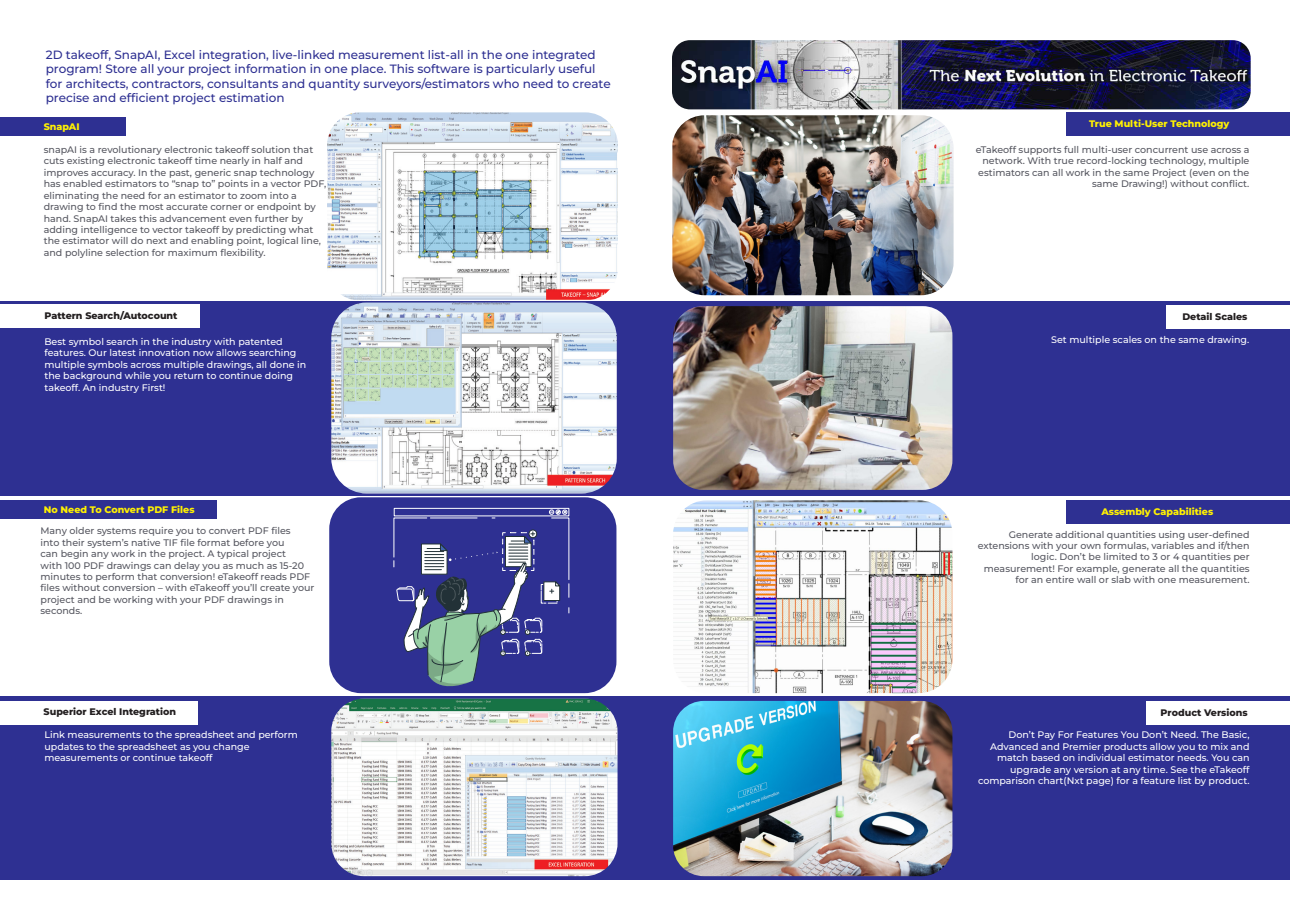
<style>
.page{position:relative;width:1290px;height:920px;background:#fff}
.page>*{position:absolute;margin:0;border:0;box-sizing:border-box;transform-origin:0 0}
.t1{font:100 12px/14.4px "Montserrat";color:#2e3092}
.t2{font:100 9.45px/11.4px "Montserrat";color:#575861}
.t3{font:100 9.45px/11.4px "Montserrat";color:#fff}
.t4{font:800 9.45px "Montserrat";color:#231f20}
.t5{font:800 9.45px "Montserrat";color:#fff101}
</style>
<div class="page">
<div style="left:0;top:117px;width:126px;height:19px;background:#2e3092"></div>
<div style="left:0;top:500px;width:216px;height:19px;background:#2e3092"></div>
<div style="left:0;top:301px;width:1290px;height:194px;background:#2e3092"></div>
<div style="left:0;top:696px;width:1290px;height:183px;background:#2e3092"></div>
<div style="left:0;top:304px;width:200px;height:23px;background:#fff"></div>
<div style="left:1166px;top:305px;width:124px;height:24px;background:#fff"></div>
<div style="left:1147px;top:701px;width:143px;height:24px;background:#fff"></div>
<div style="left:1067px;top:112px;width:223px;height:24px;background:#2e3092"></div>
<div style="left:0;top:701px;width:198px;height:24px;background:#fff"></div>
<div style="left:1067px;top:500px;width:223px;height:24px;background:#2e3092"></div>
<img style="left:672px;top:40px;width:579px;height:69px">
<img style="left:327px;top:112px;width:291px;height:188px">
<img style="left:331px;top:699px;width:286px;height:177px">
<img style="left:331px;top:303px;width:286px;height:190px">
<img style="left:673px;top:306px;width:279px;height:184px">
<img style="left:673px;top:500px;width:279px;height:193px">
<img style="left:672px;top:115px;width:281px;height:180px">
<img style="left:673px;top:701px;width:279px;height:175px">
<div style="left:329px;top:497px;width:287px;height:196px;background:#2e3092;border-radius:32px"></div>
<div style="left:394px;top:508px;width:175px;height:8px;border:1px solid #fff"></div>
<svg style="left:393px;top:509px;width:177px;height:178px"></svg>
<p class="t1" style="left:46px;top:47px;width:566px">2D takeoff, SnapAI, Excel integration, live-linked measurement list-all in the one integrated program! Store all your project information in one place. This software is particularly useful for architects, contractors, consultants and quantity surveyors/estimators who need to create precise and efficient project estimation</p>
<p class="t5" style="left:44px;top:119px;width:37px">SnapAI</p>
<p class="t2" style="left:44px;top:144px;width:284px">snapAI is a revolutionary electronic takeoff solution that cuts existing electronic takeoff time nearly in half and improves accuracy. In the past, generic snap technology has enabled estimators to “snap to” points in a vector PDF, eliminating the need for an estimator to zoom into a drawing to find the most accurate corner or endpoint by hand. SnapAI takes this advancement even further by adding intelligence to vector takeoff by predicting what the estimator will do next and enabling point, logical line, and polyline selection for maximum flexibility.</p>
<p class="t5" style="left:1089px;top:117px;width:142px">True Multi-User Technology</p>
<p class="t2" style="left:976px;top:143px;width:275px;text-align:right">eTakeoff supports full multi-user concurrent use across a network. With true record-locking technology, multiple estimators can all work in the same Project (even on the same Drawing!) without conflict.</p>
<p class="t4" style="left:45px;top:309px;width:134px">Pattern Search/Autocount</p>
<p class="t4" style="left:1182px;top:309px;width:67px">Detail Scales</p>
<p class="t3" style="left:44px;top:336px;width:263px">Best symbol search in the industry with patented features. Our latest innovation now allows searching multiple symbols across multiple drawings, all done in the background while you return to continue doing takeoff. An industry First!</p>
<p class="t5" style="left:44px;top:502px;width:152px">No Need To Convert PDF Files</p>
<p class="t2" style="left:41px;top:525px;width:275px">Many older systems require you to convert PDF files<br>into their system’s native TIF file format before you<br>can begin any work in the project. A typical project<br>with 100 PDF drawings can delay you as much as 15-20 minutes to perform that conversion! eTakeoff reads PDF files without conversion – with eTakeoff you’ll create your project and be working with your PDF drawings in seconds.</p>
<p class="t4" style="left:44px;top:705px;width:134px">Superior Excel Integration</p>
<p class="t3" style="left:44px;top:729px;width:255px">Link measurements to the spreadsheet and perform updates to the spreadsheet as you change measurements or continue takeoff</p>
<p class="t3" style="left:1051px;top:334px;width:200px">Set multiple scales on the same drawing.</p>
<p class="t5" style="left:1101px;top:505px;width:113px">Assembly Capabilities</p>
<p class="t2" style="left:978px;top:528px;width:273px;text-align:right">Generate additional quantities using user-defined extensions with your own formulas, variables and if/then logic. Don’t be limited to 3 or 4 quantities per measurement! For example, generate all the quantities for an entire wall or slab with one measurement.</p>
<p class="t4" style="left:1161px;top:706px;width:89px">Product Versions</p>
<p class="t3" style="left:978px;top:729px;width:273px;text-align:right">Don’t Pay For Features You Don’t Need. The Basic, Advanced and Premier products allow you to mix and match based on individual estimator needs. You can upgrade any version at any time. See the eTakeoff comparison chart(Nxt page) for a feature list by product.</p>
</div>
